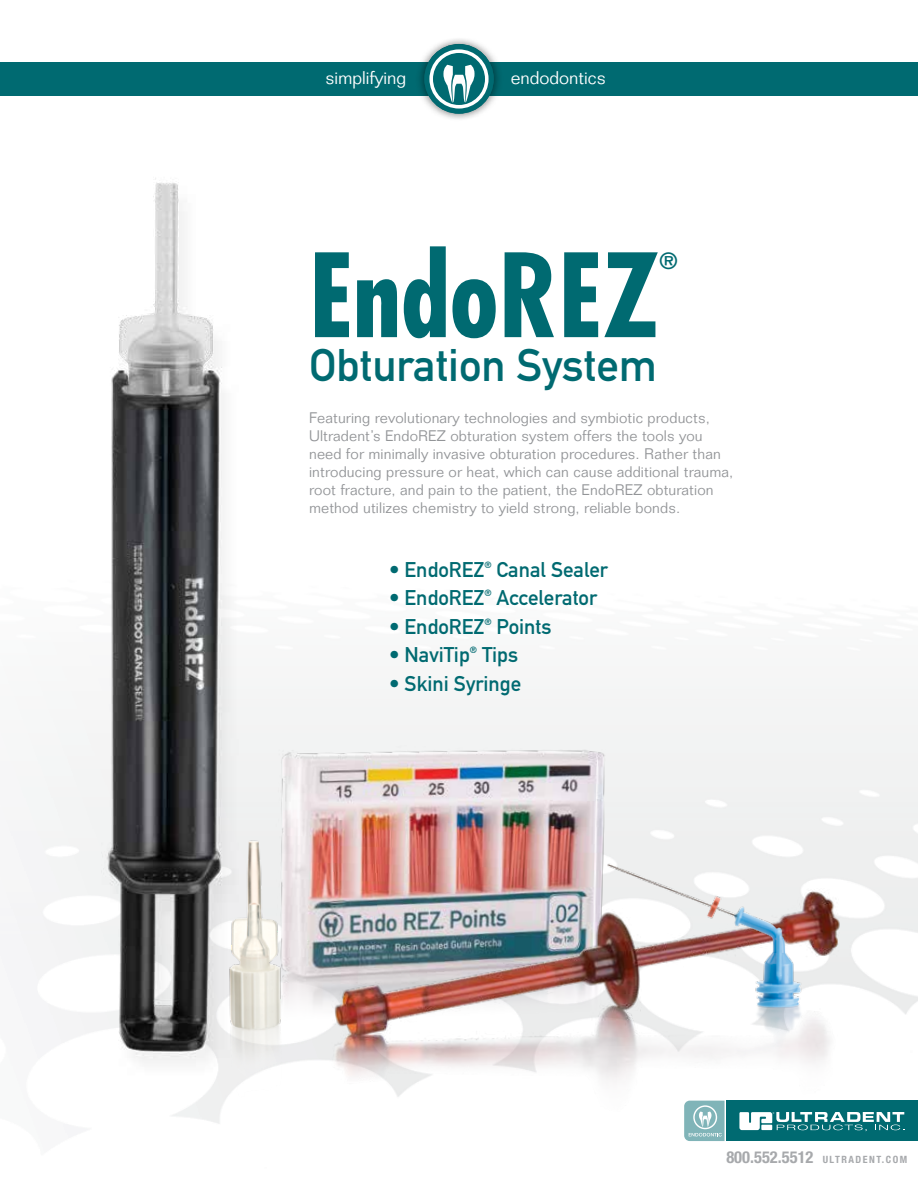
<style>
.page{position:relative;width:918px;height:1188px;background:#fff}
.page>*{position:absolute;margin:0;border:0;box-sizing:border-box;transform-origin:0 0}
.t1{font:700 condensed 112.5px "Futura Std";color:#006a71}
.t2{font:45px "DIN Mittelschrift Std";color:#006a71}
.t3{font:700 condensed 21.9px "Futura Std";color:#006a71}
.t4{font:21px "DIN Mittelschrift Std";color:#006a71}
.t5{font:300 18px "Folio Std";color:#fff}
.t6{font:300 15px/18px "Folio Std";letter-spacing:.01em;color:#939598}
.t7{font:700 condensed 10.05px "Helvetica Neue LT Std";letter-spacing:.15em;color:#a7a9ac}
.t8{font:9px "DIN Mittelschrift Std";color:#006a71}
.s1{font-size:16.5px}
</style>
<div class="page">
<img style="left:10px;top:686px;width:908px;height:438px">
<img style="left:77px;top:178px;width:194px;height:913px">
<img style="left:245px;top:733px;width:384px;height:139px">
<img style="left:199px;top:822px;width:123px;height:289px">
<img style="left:309px;top:872px;width:555px;height:240px">
<img style="left:579px;top:853px;width:243px;height:210px">
<div style="left:0;top:63px;width:918px;height:33px;background:#006a71"></div>
<div style="left:418px;top:36px;width:86px;height:86px;background:#000;opacity:.3"></div>
<div style="left:414px;top:36px;width:86px;height:86px;background:#000;opacity:.3"></div>
<div style="left:424px;top:44px;width:70px;height:70px;background:#006a71;border-radius:50%"></div>
<svg style="left:429px;top:49px;width:60px;height:60px"></svg>
<div style="left:726px;top:1101px;width:192px;height:40px;background:#006a71"></div>
<svg style="left:739px;top:1112px;width:165px;height:19px"></svg>
<svg style="left:684px;top:1101px;width:41px;height:40px;background:#95c0c3"></svg>
<p class="t5" style="left:326px;top:67px;width:82px">simplifying</p>
<p class="t5" style="left:511px;top:67px;width:97px">endodontics</p>
<h1 class="t1" style="left:309px;top:226px;width:352px">EndoREZ</h1>
<h3 class="t3" style="left:659px;top:247px;width:20px">®</h3>
<h2 class="t2" style="left:309px;top:338px;width:350px">Obturation System</h2>
<p class="t6" style="left:309px;top:408px;width:426px">Featuring revolutionary technologies and symbiotic products, Ultradent’s EndoREZ obturation system offers the tools you need for minimally invasive obturation procedures. Rather than introducing pressure or heat, which can cause additional trauma, root fracture, and pain to the patient, the EndoREZ obturation method utilizes chemistry to yield strong, reliable bonds.</p>
<h3 class="t4" style="left:389px;top:557px;width:97px">• EndoREZ</h3>
<p class="t8" style="left:484px;top:559px;width:9px">®</p>
<h3 class="t4" style="left:497px;top:557px;width:113px">Canal Sealer</h3>
<h3 class="t4" style="left:389px;top:585px;width:97px">• EndoREZ</h3>
<p class="t8" style="left:484px;top:588px;width:9px">®</p>
<h3 class="t4" style="left:497px;top:585px;width:102px">Accelerator</h3>
<h3 class="t4" style="left:389px;top:614px;width:97px">• EndoREZ</h3>
<p class="t8" style="left:484px;top:616px;width:9px">®</p>
<h3 class="t4" style="left:497px;top:614px;width:56px">Points</h3>
<h3 class="t4" style="left:389px;top:642px;width:82px">• NaviTip</h3>
<p class="t8" style="left:470px;top:645px;width:9px">®</p>
<h3 class="t4" style="left:482px;top:642px;width:38px">Tips</h3>
<h3 class="t4" style="left:389px;top:671px;width:134px">• Skini Syringe</h3>
<p class="t7" style="left:726px;top:1154px;width:182px"><span class="s1">800.552.5512</span> ULTRADENT.COM</p>
</div>
